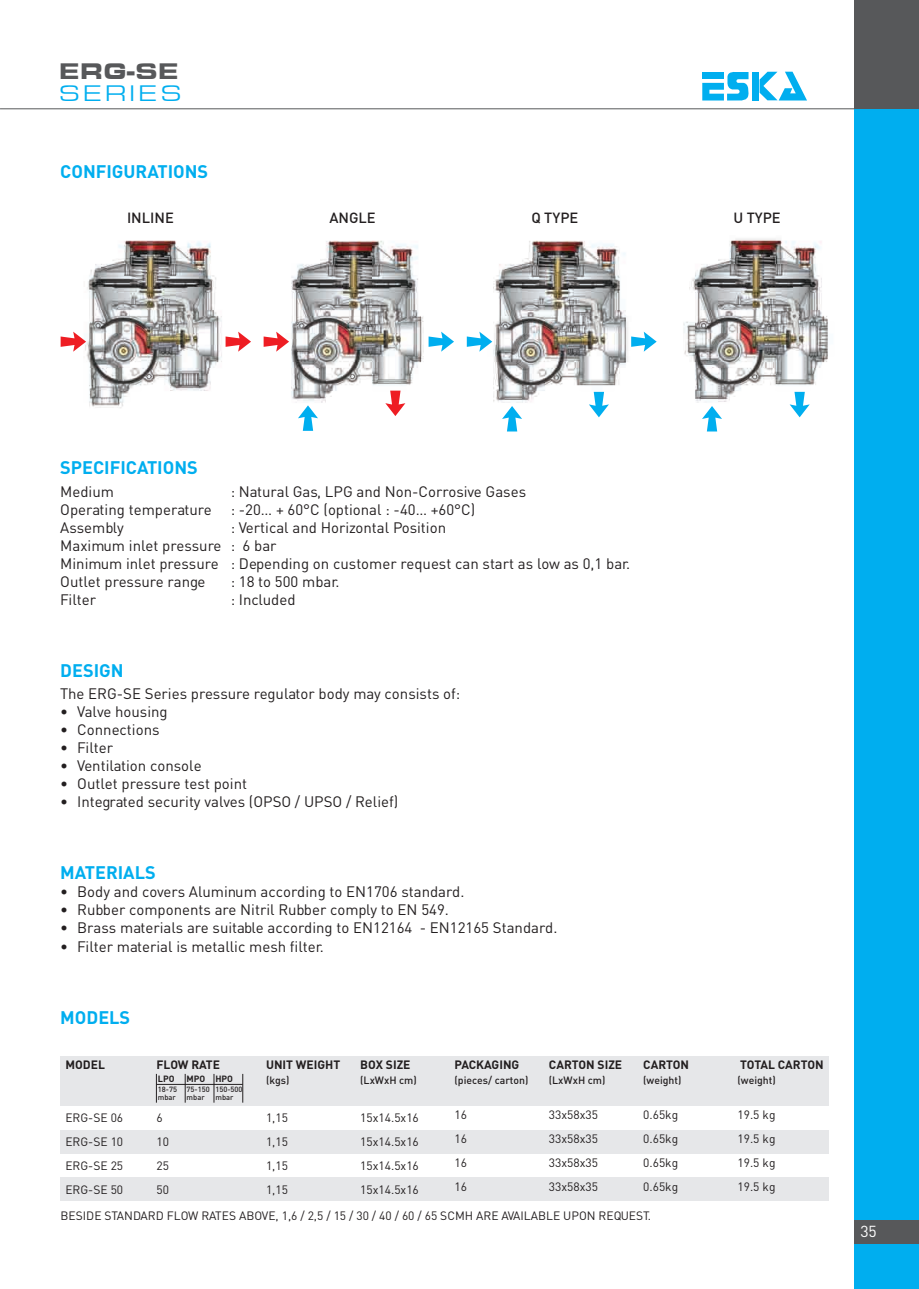
<style>
.page{position:relative;width:919px;height:1289px;background:#fff}
.page>*{position:absolute;margin:0;border:0;box-sizing:border-box;transform-origin:0 0}
.t1{font:700 23.25px/21.6px "Eurostile Extended";color:#57585a}
.t2{font:18px "DINT Bold Tr";color:#00aeef}
.t3{font:15.75px "DIN Tr";color:#fff}
.t4{font:15px/18px "DIN Tr";color:#231f20}
.t5{font:14.55px "DIN Medium Tr";color:#231f20}
.t6{font:12px/24px "DIN Tr";color:#231f20;text-align:justify}
.t7{font:12px "DINT Bold Tr";color:#231f20}
.t8{font:10.5px "DIN Medium Tr";color:#231f20}
.t9{font:9px "DINT Bold Tr";color:#231f20}
.t10{font:7.5px/7.5px "DIN Medium Tr";color:#231f20}
.s1{font-weight:400;color:#00aeef}
</style>
<div class="page">
<div style="left:60px;top:1056px;width:768px;height:49px;background:#e6e7e9"></div>
<div style="left:60px;top:1129px;width:768px;height:24px;background:#e6e7e9"></div>
<div style="left:60px;top:1177px;width:768px;height:24px;background:#e6e7e9"></div>
<svg style="left:185px;top:1073px;width:1px;height:29px"></svg>
<svg style="left:156px;top:1073px;width:1px;height:29px"></svg>
<svg style="left:214px;top:1074px;width:1px;height:28px"></svg>
<svg style="left:242px;top:1073px;width:1px;height:29px"></svg>
<hr style="left:156px;top:1084px;width:87px;height:1px;background:#231f20">
<img style="left:60px;top:239px;width:768px;height:193px">
<svg style="left:428px;top:331px;width:26px;height:21px"></svg>
<svg style="left:467px;top:331px;width:25px;height:21px"></svg>
<svg style="left:631px;top:331px;width:25px;height:21px"></svg>
<svg style="left:589px;top:392px;width:20px;height:25px"></svg>
<svg style="left:502px;top:406px;width:20px;height:25px"></svg>
<svg style="left:789px;top:392px;width:20px;height:25px"></svg>
<svg style="left:702px;top:406px;width:20px;height:25px"></svg>
<svg style="left:298px;top:405px;width:20px;height:26px"></svg>
<svg style="left:225px;top:331px;width:26px;height:21px"></svg>
<svg style="left:61px;top:331px;width:25px;height:21px"></svg>
<svg style="left:263px;top:331px;width:26px;height:21px"></svg>
<svg style="left:385px;top:390px;width:20px;height:26px"></svg>
<hr style="left:0;top:108px;width:862px;height:1px;background:#57585a">
<div style="left:751px;top:72px;width:7px;height:29px;background:#00aeef"></div>
<svg style="left:759px;top:72px;width:48px;height:28px"></svg>
<svg style="left:702px;top:72px;width:47px;height:29px"></svg>
<div style="left:854px;top:13px;width:64px;height:1275px;background:#00aeef"></div>
<div style="left:854px;top:0;width:64px;height:109px;background:#57585a"></div>
<div style="left:854px;top:1219px;width:64px;height:24px;background:#57585a"></div>
<p class="t1" style="left:59px;top:60px;width:124px">ERG-SE<br><span class="s1">SERIES</span></p>
<p class="t2" style="left:60px;top:159px;width:149px">CONFIGURATIONS</p>
<p class="t5" style="left:127px;top:208px;width:48px">INLINE</p>
<p class="t5" style="left:329px;top:208px;width:48px">ANGLE</p>
<p class="t5" style="left:531px;top:208px;width:49px">Q TYPE</p>
<p class="t5" style="left:733px;top:208px;width:49px">U TYPE</p>
<p class="t2" style="left:60px;top:456px;width:139px">SPECIFICATIONS</p>
<p class="t4" style="left:60px;top:482px;width:55px">Medium</p>
<p class="t4" style="left:231px;top:482px;width:297px">: Natural Gas, LPG and Non-Corrosive Gases</p>
<p class="t4" style="left:60px;top:500px;width:153px">Operating temperature</p>
<p class="t4" style="left:231px;top:500px;width:246px">: -20… + 60°C (optional : -40… +60°C)</p>
<p class="t4" style="left:60px;top:518px;width:65px">Assembly</p>
<p class="t4" style="left:60px;top:518px;width:571px;text-indent:170px">: Vertical and Horizontal Position<br>Maximum inlet pressure : 6 bar<br>Minimum inlet pressure : Depending on customer request can start as low as 0,1 bar.<br>Outlet pressure range</p>
<p class="t4" style="left:231px;top:572px;width:110px">: 18 to 500 mbar.</p>
<p class="t4" style="left:60px;top:590px;width:37px">Filter</p>
<p class="t4" style="left:231px;top:590px;width:66px">: Included</p>
<p class="t2" style="left:60px;top:658px;width:65px">DESIGN</p>
<p class="t4" style="left:60px;top:684px;width:401px">The ERG-SE Series pressure regulator body may consists of:</p>
<p class="t4" style="left:60px;top:702px;width:109px">• Valve housing</p>
<p class="t4" style="left:60px;top:720px;width:101px">• Connections</p>
<p class="t4" style="left:60px;top:738px;width:54px">• Filter</p>
<p class="t4" style="left:60px;top:756px;width:143px">• Ventilation console</p>
<p class="t4" style="left:60px;top:774px;width:188px">• Outlet pressure test point</p>
<p class="t4" style="left:60px;top:792px;width:339px">• Integrated security valves (OPSO / UPSO / Relief)</p>
<p class="t2" style="left:60px;top:861px;width:97px">MATERIALS</p>
<p class="t4" style="left:60px;top:882px;width:406px">• Body and covers Aluminum according to EN1706 standard.</p>
<p class="t4" style="left:60px;top:900px;width:390px">• Rubber components are Nitril Rubber comply to EN 549.</p>
<p class="t4" style="left:60px;top:918px;width:498px">• Brass materials are suitable according to EN12164 - EN12165 Standard.</p>
<p class="t4" style="left:60px;top:936px;width:265px">• Filter material is metallic mesh filter.</p>
<p class="t2" style="left:60px;top:1005px;width:71px">MODELS</p>
<p class="t7" style="left:65px;top:1056px;width:41px">MODEL</p>
<p class="t7" style="left:156px;top:1056px;width:65px">FLOW RATE</p>
<p class="t9" style="left:158px;top:1072px;width:18px">LPO</p>
<p class="t10" style="left:158px;top:1085px;width:21px">18-75 mbar</p>
<p class="t9" style="left:215px;top:1072px;width:19px">HPO</p>
<p class="t10" style="left:215px;top:1085px;width:29px">150-500 mbar</p>
<p class="t9" style="left:187px;top:1072px;width:20px">MPO</p>
<p class="t10" style="left:187px;top:1085px;width:25px">75-150 mbar</p>
<p class="t7" style="left:266px;top:1056px;width:76px">UNIT WEIGHT</p>
<p class="t8" style="left:266px;top:1073px;width:25px">(kgs)</p>
<p class="t7" style="left:360px;top:1056px;width:52px">BOX SIZE</p>
<p class="t8" style="left:360px;top:1073px;width:58px">(LxWxH cm)</p>
<p class="t7" style="left:454px;top:1056px;width:66px">PACKAGING</p>
<p class="t8" style="left:454px;top:1073px;width:75px">(pieces/ carton)</p>
<p class="t7" style="left:549px;top:1056px;width:75px">CARTON SIZE</p>
<p class="t8" style="left:549px;top:1073px;width:58px">(LxWxH cm)</p>
<p class="t7" style="left:643px;top:1056px;width:47px">CARTON</p>
<p class="t8" style="left:643px;top:1073px;width:40px">(weight)</p>
<p class="t6" style="left:549px;top:1102px;width:51px">33x58x35<br>33x58x35<br>33x58x35<br>33x58x35</p>
<p class="t6" style="left:643px;top:1102px;width:36px">0.65kg 0.65kg 0.65kg 0.65kg</p>
<p class="t6" style="left:454px;top:1102px;width:14px">16<br>16<br>16<br>16</p>
<p class="t6" style="left:65px;top:1105px;width:59px">ERG-SE 06<br>ERG-SE 10<br>ERG-SE 25<br>ERG-SE 50</p>
<p class="t6" style="left:61px;top:1202px;width:592px">BESIDE STANDARD FLOW RATES ABOVE, 1,6 / 2,5 / 15 / 30 / 40 / 60 / 65 SCMH ARE AVAILABLE UPON REQUEST.</p>
<p class="t6" style="left:266px;top:1105px;width:23px">1,15<br>1,15<br>1,15<br>1,15</p>
<p class="t6" style="left:156px;top:1105px;width:14px;text-align:left">6<br>10<br>25<br>50</p>
<p class="t6" style="left:360px;top:1105px;width:60px">15x14.5x16<br>15x14.5x16<br>15x14.5x16<br>15x14.5x16</p>
<p class="t7" style="left:740px;top:1056px;width:85px">TOTAL CARTON</p>
<p class="t8" style="left:737px;top:1073px;width:40px">(weight)</p>
<p class="t6" style="left:737px;top:1102px;width:39px">19.5 kg 19.5 kg 19.5 kg 19.5 kg</p>
<p class="t3" style="left:860px;top:1221px;width:18px">35</p>
</div>
